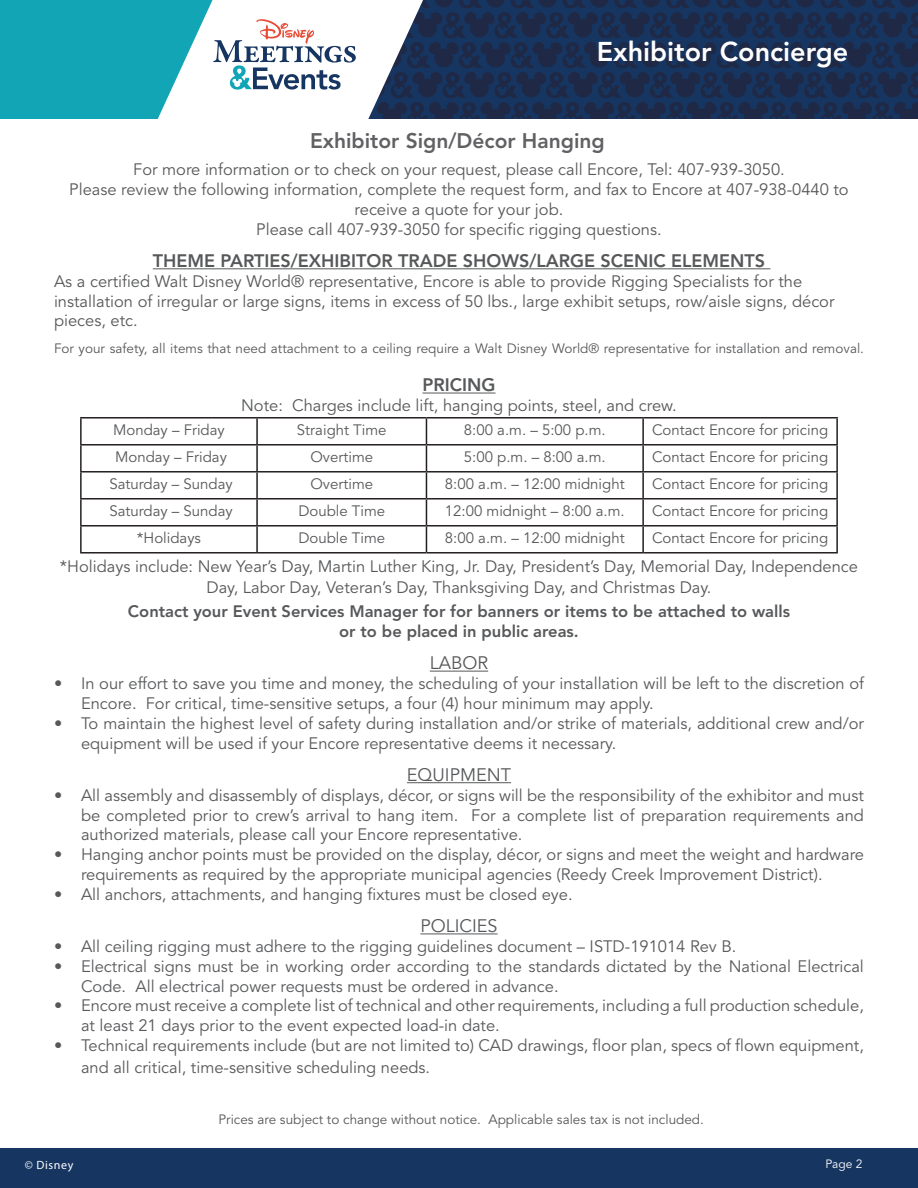
<style>
.page{position:relative;width:918px;height:1188px;background:#fff}
.page>*{position:absolute;margin:0;border:0;box-sizing:border-box;transform-origin:0 0}
.t1{font:800 27px "Avenir LT Std";color:#fff}
.t2{font:800 21px "Avenir LT Std";color:#616164}
.t3{font:800 18px "Avenir LT Std";color:#57585a}
.t4{font:18px "Avenir LT Std";color:#57585a}
.t5{font:16.5px/19.8px "Avenir LT Std";color:#57585a}
.t6{font:800 16.5px "Avenir LT Std";color:#57585a}
.t7{font:15px "Avenir LT Std";color:#57585a}
.t8{font:13.5px "Avenir LT Std";color:#57585a}
.t9{font:12px "Myriad Pro";letter-spacing:.05em;color:#fff}
.t10{font:12px "Avenir LT Std";color:#fff}
</style>
<div class="page">
<hr style="left:153px;top:268px;width:617px;height:1px;background:#57585a">
<hr style="left:422px;top:393px;width:74px;height:1px;background:#57585a">
<hr style="left:430px;top:671px;width:58px;height:1px;background:#57585a">
<hr style="left:407px;top:782px;width:104px;height:1px;background:#57585a">
<hr style="left:420px;top:933px;width:78px;height:1px;background:#57585a">
<hr style="left:80px;top:417px;width:177px;height:2px;background:#231f20">
<hr style="left:80px;top:419px;width:2px;height:25px;background:#231f20">
<hr style="left:257px;top:417px;width:169px;height:2px;background:#231f20">
<hr style="left:256px;top:419px;width:2px;height:25px;background:#231f20">
<hr style="left:426px;top:417px;width:217px;height:2px;background:#231f20">
<hr style="left:643px;top:417px;width:195px;height:2px;background:#231f20">
<hr style="left:642px;top:419px;width:2px;height:25px;background:#231f20">
<hr style="left:836px;top:419px;width:2px;height:25px;background:#231f20">
<hr style="left:80px;top:444px;width:177px;height:2px;background:#231f20">
<hr style="left:80px;top:446px;width:2px;height:25px;background:#231f20">
<hr style="left:257px;top:444px;width:169px;height:2px;background:#231f20">
<hr style="left:256px;top:446px;width:2px;height:25px;background:#231f20">
<hr style="left:426px;top:444px;width:217px;height:2px;background:#231f20">
<hr style="left:643px;top:444px;width:195px;height:2px;background:#231f20">
<hr style="left:642px;top:446px;width:2px;height:25px;background:#231f20">
<hr style="left:836px;top:446px;width:2px;height:25px;background:#231f20">
<hr style="left:80px;top:471px;width:177px;height:2px;background:#231f20">
<hr style="left:80px;top:473px;width:2px;height:25px;background:#231f20">
<hr style="left:257px;top:471px;width:169px;height:2px;background:#231f20">
<hr style="left:256px;top:473px;width:2px;height:25px;background:#231f20">
<hr style="left:426px;top:471px;width:217px;height:2px;background:#231f20">
<hr style="left:643px;top:471px;width:195px;height:2px;background:#231f20">
<hr style="left:642px;top:473px;width:2px;height:25px;background:#231f20">
<hr style="left:836px;top:473px;width:2px;height:25px;background:#231f20">
<hr style="left:80px;top:498px;width:177px;height:2px;background:#231f20">
<hr style="left:80px;top:500px;width:2px;height:25px;background:#231f20">
<hr style="left:257px;top:498px;width:169px;height:2px;background:#231f20">
<hr style="left:256px;top:500px;width:2px;height:25px;background:#231f20">
<hr style="left:426px;top:498px;width:217px;height:2px;background:#231f20">
<hr style="left:643px;top:498px;width:195px;height:2px;background:#231f20">
<hr style="left:642px;top:500px;width:2px;height:25px;background:#231f20">
<hr style="left:836px;top:500px;width:2px;height:25px;background:#231f20">
<hr style="left:80px;top:525px;width:177px;height:2px;background:#231f20">
<hr style="left:80px;top:527px;width:2px;height:25px;background:#231f20">
<hr style="left:257px;top:525px;width:169px;height:2px;background:#231f20">
<hr style="left:256px;top:527px;width:2px;height:25px;background:#231f20">
<hr style="left:426px;top:525px;width:217px;height:2px;background:#231f20">
<svg style="left:426px;top:419px;width:1px;height:133px"></svg>
<hr style="left:643px;top:525px;width:195px;height:2px;background:#231f20">
<hr style="left:642px;top:527px;width:2px;height:25px;background:#231f20">
<hr style="left:836px;top:527px;width:2px;height:25px;background:#231f20">
<hr style="left:80px;top:552px;width:177px;height:2px;background:#231f20">
<hr style="left:257px;top:552px;width:169px;height:2px;background:#231f20">
<hr style="left:426px;top:552px;width:217px;height:2px;background:#231f20">
<hr style="left:643px;top:552px;width:195px;height:2px;background:#231f20">
<div style="left:0;top:1148px;width:918px;height:40px;background:#163561"></div>
<div style="left:0;top:0;width:274px;height:119px;background:#11a5b6"></div>
<svg style="left:157px;top:0;width:761px;height:119px"></svg>
<h1 class="t1" style="left:597px;top:36px;width:253px">Exhibitor Concierge</h1>
<p class="t2" style="left:310px;top:128px;width:296px">Exhibitor Sign/Décor Hanging</p>
<p class="t5" style="left:133px;top:160px;width:653px">For more information or to check on your request, please call Encore, Tel: 407-939-3050.</p>
<p class="t5" style="left:69px;top:180px;width:781px;text-align:center">Please review the following information, complete the request form, and fax to Encore at 407-938-0440 to receive a quote for your job.</p>
<p class="t5" style="left:256px;top:220px;width:407px">Please call 407-939-3050 for specific rigging questions.</p>
<p class="t3" style="left:153px;top:250px;width:614px">THEME PARTIES/EXHIBITOR TRADE SHOWS/LARGE SCENIC ELEMENTS</p>
<p class="t5" style="left:54px;top:272px;width:782px">As a certified Walt Disney World® representative, Encore is able to provide Rigging Specialists for the installation of irregular or large signs, items in excess of 50 lbs., large exhibit setups, row/aisle signs, décor pieces, etc.</p>
<p class="t8" style="left:54px;top:341px;width:812px">For your safety, all items that need attachment to a ceiling require a Walt Disney World® representative for installation and removal.</p>
<p class="t3" style="left:422px;top:374px;width:75px">PRICING</p>
<p class="t5" style="left:241px;top:396px;width:437px">Note: Charges include lift, hanging points, steel, and crew.</p>
<p class="t7" style="left:113px;top:421px;width:113px">Monday – Friday</p>
<p class="t7" style="left:297px;top:421px;width:91px">Straight Time</p>
<p class="t7" style="left:464px;top:421px;width:143px">8:00 a.m. – 5:00 p.m.</p>
<p class="t7" style="left:652px;top:421px;width:178px">Contact Encore for pricing</p>
<p class="t7" style="left:115px;top:448px;width:113px">Monday – Friday</p>
<p class="t7" style="left:310px;top:448px;width:64px">Overtime</p>
<p class="t7" style="left:464px;top:448px;width:143px">5:00 p.m. – 8:00 a.m.</p>
<p class="t7" style="left:652px;top:448px;width:178px">Contact Encore for pricing</p>
<p class="t7" style="left:109px;top:475px;width:125px">Saturday – Sunday</p>
<p class="t7" style="left:310px;top:475px;width:64px">Overtime</p>
<p class="t7" style="left:445px;top:475px;width:181px">8:00 a.m. – 12:00 midnight</p>
<p class="t7" style="left:652px;top:475px;width:178px">Contact Encore for pricing</p>
<p class="t7" style="left:109px;top:502px;width:125px">Saturday – Sunday</p>
<p class="t7" style="left:298px;top:502px;width:88px">Double Time</p>
<p class="t7" style="left:445px;top:502px;width:181px">12:00 midnight – 8:00 a.m.</p>
<p class="t7" style="left:652px;top:502px;width:178px">Contact Encore for pricing</p>
<p class="t7" style="left:137px;top:529px;width:66px">*Holidays</p>
<p class="t7" style="left:298px;top:529px;width:88px">Double Time</p>
<p class="t7" style="left:445px;top:529px;width:181px">8:00 a.m. – 12:00 midnight</p>
<p class="t7" style="left:652px;top:529px;width:178px">Contact Encore for pricing</p>
<p class="t5" style="left:60px;top:556px;width:800px;line-height:21.6px;text-align:center">*Holidays include: New Year’s Day, Martin Luther King, Jr. Day, President’s Day, Memorial Day, Independence<br>Day, Labor Day, Veteran’s Day, Thanksgiving Day, and Christmas Day.</p>
<p class="t6" style="left:128px;top:602px;width:664px">Contact your Event Services Manager for for banners or items to be attached to walls</p>
<p class="t6" style="left:339px;top:621px;width:241px">or to be placed in public areas.</p>
<p class="t4" style="left:430px;top:653px;width:60px">LABOR</p>
<p class="t5" style="left:81px;top:674px;width:785px;text-indent:-27px">• In our effort to save you time and money, the scheduling of your installation will be left to the discretion of<br>Encore. For critical, time-sensitive setups, a four (4) hour minimum may apply.</p>
<p class="t5" style="left:81px;top:714px;width:785px;text-indent:-27px">• To maintain the highest level of safety during installation and/or strike of materials, additional crew and/or equipment will be used if your Encore representative deems it necessary.</p>
<p class="t4" style="left:407px;top:764px;width:106px">EQUIPMENT</p>
<p class="t5" style="left:81px;top:786px;width:784px;text-align:justify;text-indent:-27px">• All assembly and disassembly of displays, décor, or signs will be the responsibility of the exhibitor and must be completed prior to crew’s arrival to hang item. For a complete list of preparation requirements and authorized materials, please call your Encore representative.</p>
<p class="t5" style="left:81px;top:845px;width:785px;text-indent:-27px">• Hanging anchor points must be provided on the display, décor, or signs and meet the weight and hardware requirements as required by the appropriate municipal agencies (Reedy Creek Improvement District).</p>
<p class="t5" style="left:54px;top:885px;width:520px">• All anchors, attachments, and hanging fixtures must be closed eye.</p>
<p class="t4" style="left:420px;top:916px;width:79px">POLICIES</p>
<p class="t5" style="left:54px;top:937px;width:684px">• All ceiling rigging must adhere to the rigging guidelines document – ISTD-191014 Rev B.</p>
<p class="t5" style="left:81px;top:957px;width:784px;text-indent:-27px">• Electrical signs must be in working order according to the standards dictated by the National Electrical<br>Code. All electrical power requests must be ordered in advance.</p>
<p class="t5" style="left:81px;top:996px;width:784px;text-indent:-27px">• Encore must receive a complete list of technical and other requirements, including a full production schedule, at least 21 days prior to the event expected load-in date.</p>
<p class="t5" style="left:81px;top:1035px;width:785px;line-height:21.6px;text-indent:-27px">• Technical requirements include (but are not limited to) CAD drawings, floor plan, specs of flown equipment, and all critical, time-sensitive scheduling needs.</p>
<p class="t9" style="left:25px;top:1158px;width:50px">© Disney</p>
<p class="t8" style="left:218px;top:1112px;width:487px">Prices are subject to change without notice. Applicable sales tax is not included.</p>
<p class="t10" style="left:825px;top:1157px;width:39px">Page 2</p>
</div>
